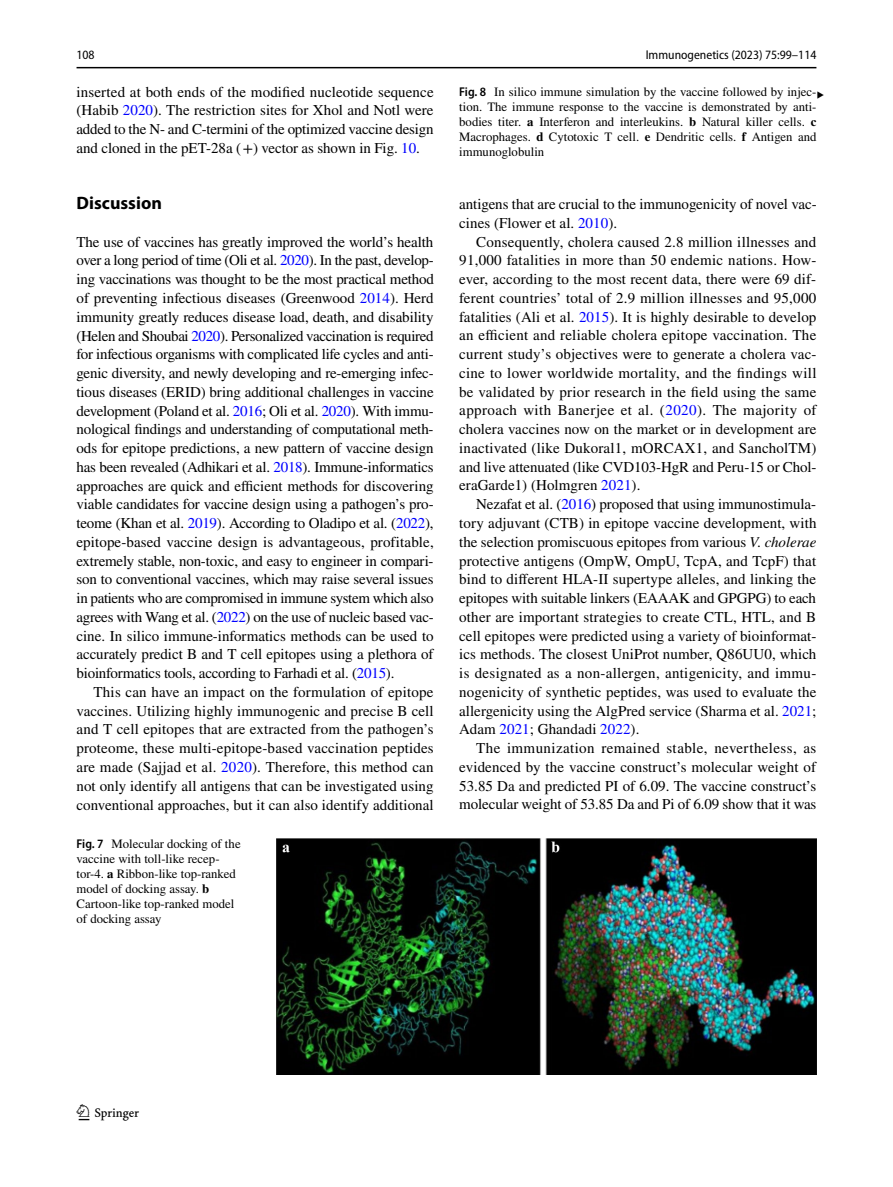
<style>
.page{position:relative;width:893px;height:1187px;background:#fff}
.page>*{position:absolute;margin:0;border:0;box-sizing:border-box;transform-origin:0 0}
.t1{font:22.5px "Springnew Regular 2";color:#000}
.t2{font:700 18px "Myriad Pro";color:#000}
.t3{font:15px/18.8px "STIX";letter-spacing:-.005em;color:#000;text-align:justify}
.t4{font:12.75px/15px "STIX";color:#000}
.t5{font:semi-condensed 12.75px "Myriad Pro";color:#000}
.t6{font:12px "STIX Math";color:#000}
.s1{color:#00f}
.s2{font-family:"Myriad Pro";font-weight:600;font-stretch:semi-condensed}
.s3{font-weight:700}
.s4{font-style:italic}
</style>
<div class="page">
<hr style="left:77px;top:67px;width:739px;height:1px;background:#000">
<img style="left:276px;top:838px;width:540px;height:235px">
<p class="t5" style="left:77px;top:48px;width:20px">108</p>
<p class="t5" style="left:646px;top:48px;width:172px">Immunogenetics (2023) 75:99–114</p>
<p class="t3" style="left:77px;top:83px;width:359px">inserted at both ends of the modified nucleotide sequence (Habib <span class="s1">2020</span>). The restriction sites for Xhol and Notl were added to the N- and C-termini of the optimized vaccine design and cloned in the pET-28a (+) vector as shown in Fig. <span class="s1">10</span>.</p>
<p class="t2" style="left:77px;top:191px;width:87px">Discussion</p>
<p class="t3" style="left:77px;top:233px;width:359px">The use of vaccines has greatly improved the world’s health over a long period of time (Oli et al. <span class="s1">2020</span>). In the past, develop&shy;ing vaccinations was thought to be the most practical method of preventing infectious diseases (Greenwood <span class="s1">2014</span>). Herd immunity greatly reduces disease load, death, and disability (Helen and Shoubai <span class="s1">2020</span>). Personalized vaccination is required for infectious organisms with complicated life cycles and anti&shy;genic diversity, and newly developing and re-emerging infec&shy;tious diseases (ERID) bring additional challenges in vaccine development (Poland et al. <span class="s1">2016</span>; Oli et al. <span class="s1">2020</span>). With immu&shy;nological findings and understanding of computational meth&shy;ods for epitope predictions, a new pattern of vaccine design has been revealed (Adhikari et al. <span class="s1">2018</span>). Immune-informatics approaches are quick and efficient methods for discovering viable candidates for vaccine design using a pathogen’s pro&shy;teome (Khan et al. <span class="s1">2019</span>). According to Oladipo et al. (<span class="s1">2022</span>), epitope-based vaccine design is advantageous, profitable, extremely stable, non-toxic, and easy to engineer in compari&shy;son to conventional vaccines, which may raise several issues in patients who are compromised in immune system which also agrees with Wang et al. (<span class="s1">2022</span>) on the use of nucleic based vac&shy;cine. In silico immune-informatics methods can be used to accurately predict B and T cell epitopes using a plethora of bioinformatics tools, according to Farhadi et al. (<span class="s1">2015</span>).</p>
<p class="t3" style="left:77px;top:683px;width:359px;text-indent:17px">This can have an impact on the formulation of epitope vaccines. Utilizing highly immunogenic and precise B cell and T cell epitopes that are extracted from the pathogen’s proteome, these multi-epitope-based vaccination peptides are made (Sajjad et al. <span class="s1">2020</span>). Therefore, this method can not only identify all antigens that can be investigated using conventional approaches, but it can also identify additional</p>
<p class="t4" style="left:77px;top:837px;width:166px"><span class="s2">Fig. 7</span> Molecular docking of the vaccine with toll-like recep&shy;tor-4. <span class="s3">a</span> Ribbon-like top-ranked model of docking assay. <span class="s3">b<br></span>Cartoon-like top-ranked model of docking assay</p>
<p class="t4" style="left:459px;top:85px;width:359px;text-align:justify"><span class="s2">Fig. 8</span> In silico immune simulation by the vaccine followed by injec&shy;tion. The immune response to the vaccine is demonstrated by anti&shy;bodies titer. <span class="s3">a</span> Interferon and interleukins. <span class="s3">b</span> Natural killer cells. <span class="s3">c </span>Macrophages. <span class="s3">d</span> Cytotoxic T cell. <span class="s3">e</span> Dendritic cells. <span class="s3">f</span> Antigen and immunoglobulin</p>
<p class="t6" style="left:824px;top:103px;width:9px;rotate:-180deg">◂</p>
<p class="t3" style="left:459px;top:196px;width:359px">antigens that are crucial to the immunogenicity of novel vac&shy;cines (Flower et al. <span class="s1">2010</span>).</p>
<p class="t3" style="left:459px;top:233px;width:359px;text-indent:17px">Consequently, cholera caused 2.8 million illnesses and 91,000 fatalities in more than 50 endemic nations. How&shy;ever, according to the most recent data, there were 69 dif&shy;ferent countries’ total of 2.9 million illnesses and 95,000 fatalities (Ali et al. <span class="s1">2015</span>). It is highly desirable to develop an efficient and reliable cholera epitope vaccination. The current study’s objectives were to generate a cholera vac&shy;cine to lower worldwide mortality, and the findings will be validated by prior research in the field using the same approach with Banerjee et al. (<span class="s1">2020</span>). The majority of cholera vaccines now on the market or in development are inactivated (like Dukoral1, mORCAX1, and SancholTM) and live attenuated (like CVD103-HgR and Peru-15 or Chol&shy;eraGarde1) (Holmgren <span class="s1">2021</span>).</p>
<p class="t3" style="left:459px;top:496px;width:359px;text-indent:17px">Nezafat et al. (<span class="s1">2016</span>) proposed that using immunostimula&shy;tory adjuvant (CTB) in epitope vaccine development, with the selection promiscuous epitopes from various <span class="s4">V. cholerae </span>protective antigens (OmpW, OmpU, TcpA, and TcpF) that bind to different HLA-II supertype alleles, and linking the epitopes with suitable linkers (EAAAK and GPGPG) to each other are important strategies to create CTL, HTL, and B cell epitopes were predicted using a variety of bioinformat&shy;ics methods. The closest UniProt number, Q86UU0, which is designated as a non-allergen, antigenicity, and immu&shy;nogenicity of synthetic peptides, was used to evaluate the allergenicity using the AlgPred service (Sharma et al. <span class="s1">2021</span>; Adam <span class="s1">2021</span>; Ghandadi <span class="s1">2022</span>).</p>
<p class="t3" style="left:459px;top:739px;width:359px;text-indent:17px">The immunization remained stable, nevertheless, as evidenced by the vaccine construct’s molecular weight of 53.85 Da and predicted PI of 6.09. The vaccine construct’s molecular weight of 53.85 Da and Pi of 6.09 show that it was</p>
<h1 class="t1" style="left:79px;top:1104px;width:62px">1 3</h1>
</div>
